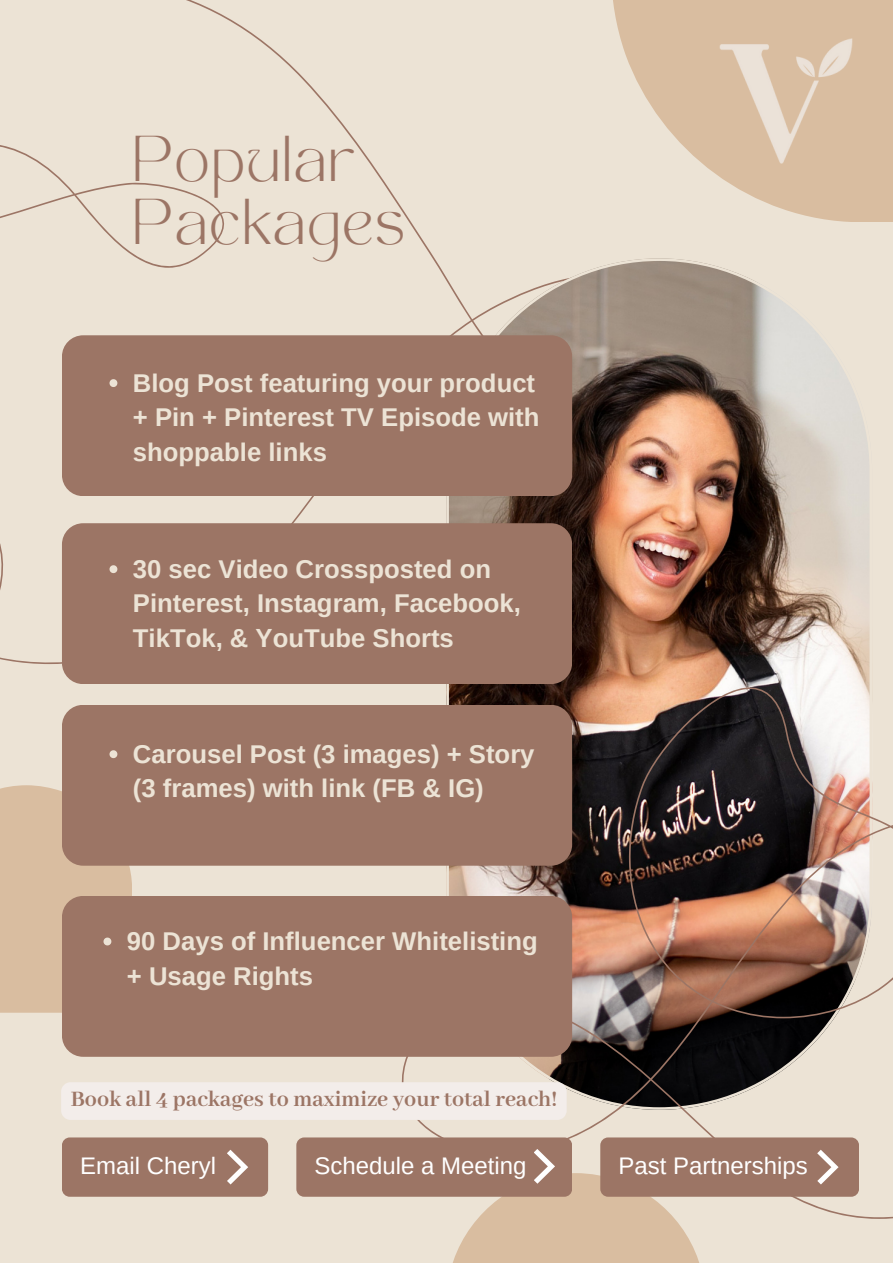
<style>
.page{position:relative;width:893px;height:1264px;background:#fff}
.page>*{position:absolute;margin:0;border:0;box-sizing:border-box;transform-origin:0 0}
.t1{font:45.3px/63px "TAN MON CHERI Regular";letter-spacing:.03em;color:#9c7565}
.t2{font:700 25.65px/34.8px "Arimo";color:#ece3d5}
.t3{font:24px "Arimo";color:#fff}
.t4{font:700 24px "Abhaya Libre";color:#9c7565}
</style>
<div class="page">
<div style="left:0;top:0;width:892px;height:1262px;background:#ece3d5"></div>
<div style="left:447px;top:1173px;width:258px;height:89px;background:#d9bda0"></div>
<div style="left:0;top:785px;width:132px;height:227px;background:#d9bda0"></div>
<svg style="left:0;top:0;width:446px;height:684px"></svg>
<img style="left:446px;top:277px;width:424px;height:407px">
<img style="left:398px;top:684px;width:494px;height:556px">
<div style="left:62px;top:335px;width:510px;height:161px;background:#9c7565;border-radius:21px"></div>
<div style="left:62px;top:523px;width:510px;height:161px;background:#9c7565;border-radius:21px"></div>
<div style="left:62px;top:704px;width:510px;height:161px;background:#9c7565;border-radius:21px"></div>
<div style="left:62px;top:895px;width:510px;height:161px;background:#9c7565;border-radius:21px"></div>
<img style="left:540px;top:0;width:352px;height:285px">
<svg style="left:109px;top:379px;width:8px;height:8px"></svg>
<div style="left:61px;top:1082px;width:505px;height:37px;background:#f3edea"></div>
<svg style="left:109px;top:565px;width:8px;height:8px"></svg>
<svg style="left:109px;top:750px;width:8px;height:8px"></svg>
<svg style="left:103px;top:937px;width:8px;height:8px"></svg>
<div style="left:62px;top:1137px;width:206px;height:59px;background:#9c7565;border-radius:8px"></div>
<svg style="left:227px;top:1149px;width:21px;height:35px"></svg>
<div style="left:296px;top:1137px;width:276px;height:59px;background:#9c7565;border-radius:8px"></div>
<svg style="left:534px;top:1149px;width:21px;height:34px"></svg>
<div style="left:600px;top:1137px;width:258px;height:59px;background:#9c7565;border-radius:8px"></div>
<svg style="left:817px;top:1149px;width:21px;height:35px"></svg>
<h1 class="t1" style="left:132px;top:135px;width:274px">Popular<br>Packages</h1>
<p class="t2" style="left:133px;top:365px;width:408px">Blog Post featuring your product + Pin + Pinterest TV Episode with shoppable links</p>
<p class="t2" style="left:133px;top:551px;width:389px">30 sec Video Crossposted on<br>Pinterest, Instagram, Facebook,<br>TikTok, &amp; YouTube Shorts</p>
<p class="t2" style="left:133px;top:736px;width:403px">Carousel Post (3 images) + Story (3 frames) with link (FB &amp; IG)</p>
<p class="t2" style="left:127px;top:923px;width:412px">90 Days of Influencer Whitelisting + Usage Rights</p>
<p class="t4" style="left:71px;top:1085px;width:488px">Book all 4 packages to maximize your total reach!</p>
<p class="t3" style="left:80px;top:1152px;width:137px">Email Cheryl</p>
<p class="t3" style="left:314px;top:1152px;width:213px">Schedule a Meeting</p>
<p class="t3" style="left:618px;top:1152px;width:191px">Past Partnerships</p>
</div>
